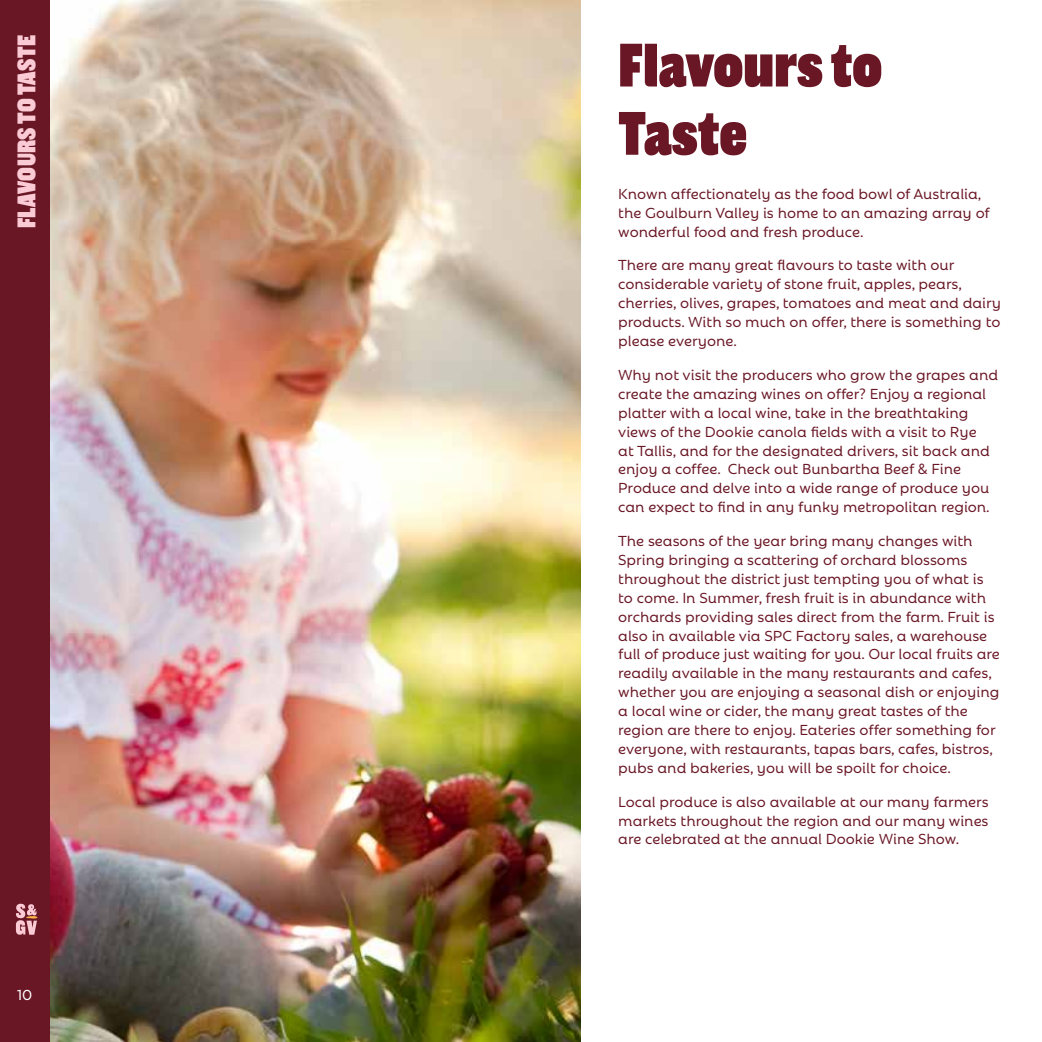
<style>
.page{position:relative;width:1042px;height:1042px;background:#fff}
.page>*{position:absolute;margin:0;border:0;box-sizing:border-box;transform-origin:0 0}
.t1{font:900 63px/68.2px "Americane Cond";color:#6a1725}
.t2{font:900 26.25px "Americane Cond";letter-spacing:.015em;color:#facad5}
.t3{font:500 15.75px/18.9px "Rebrand Dis";color:#6a1725}
.t4{font:500 15.75px "Rebrand Dis";color:#fff}
</style>
<div class="page">
<img style="left:50px;top:0;width:530px;height:1042px">
<div style="left:0;top:0;width:50px;height:1042px;background:#6a1725"></div>
<svg style="left:16px;top:904px;width:21px;height:30px"></svg>
<h2 class="t2" style="left:11px;top:228px;width:195px;rotate:-90deg">FLAVOURS TO TASTE</h2>
<h1 class="t1" style="left:618px;top:32px;width:265px">Flavours to<br>Taste</h1>
<p class="t3" style="left:618px;top:183px;width:373px">Known affectionately as the food bowl of Australia, the Goulburn Valley is home to an amazing array of wonderful food and fresh produce.</p>
<p class="t3" style="left:618px;top:255px;width:384px">There are many great flavours to taste with our considerable variety of stone fruit, apples, pears, cherries, olives, grapes, tomatoes and meat and dairy products. With so much on offer, there is something to please everyone.</p>
<p class="t3" style="left:618px;top:364px;width:381px">Why not visit the producers who grow the grapes and create the amazing wines on offer? Enjoy a regional platter with a local wine, take in the breathtaking views of the Dookie canola fields with a visit to Rye<br>at Tallis, and for the designated drivers, sit back and enjoy a coffee. Check out Bunbartha Beef &amp; Fine Produce and delve into a wide range of produce you can expect to find in any funky metropolitan region.</p>
<p class="t3" style="left:618px;top:530px;width:383px">The seasons of the year bring many changes with Spring bringing a scattering of orchard blossoms throughout the district just tempting you of what is to come. In Summer, fresh fruit is in abundance with orchards providing sales direct from the farm. Fruit is also in available via SPC Factory sales, a warehouse full of produce just waiting for you. Our local fruits are readily available in the many restaurants and cafes, whether you are enjoying a seasonal dish or enjoying a local wine or cider, the many great tastes of the region are there to enjoy. Eateries offer something for everyone, with restaurants, tapas bars, cafes, bistros, pubs and bakeries, you will be spoilt for choice.</p>
<p class="t3" style="left:618px;top:791px;width:372px;text-align:justify">Local produce is also available at our many farmers markets throughout the region and our many wines are celebrated at the annual Dookie Wine Show.</p>
<p class="t4" style="left:17px;top:983px;width:17px">10</p>
</div>
